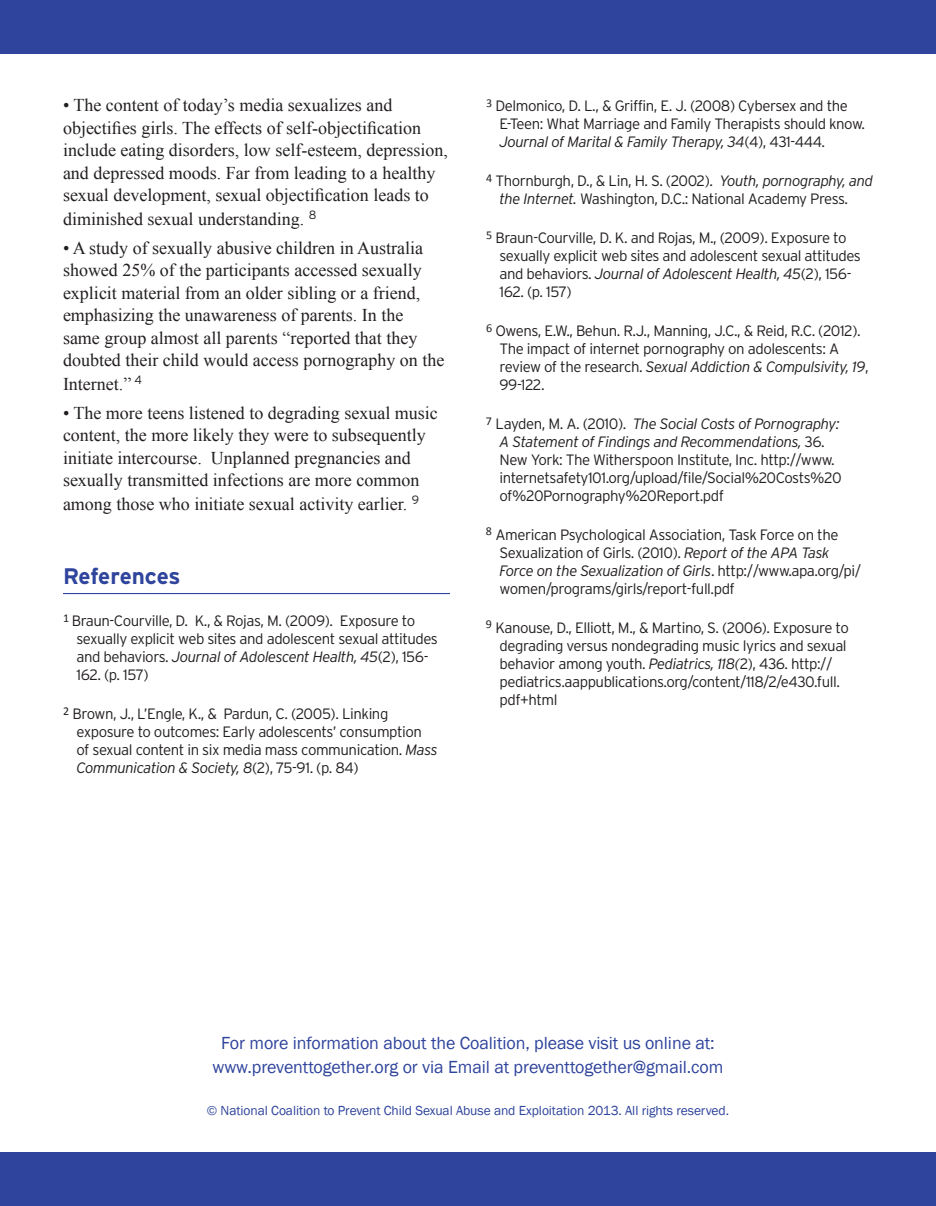
<style>
.page{position:relative;width:936px;height:1206px;background:#fff}
.page>*{position:absolute;margin:0;border:0;box-sizing:border-box;transform-origin:0 0}
.Subhead_w__rule__Fac{font:700 22.5px "Interstate";letter-spacing:-.01em;color:#2f449c}
.Body_text{font:18px/22.8px "Times New Roman";color:#231f20}
.SUBHEAD{font:18px/24px "Franklin Gothic";letter-spacing:-.005em;color:#2f449c;text-align:center}
.References{font:300 15px/18px "Interstate";letter-spacing:-.03em;color:#231f20}
.SUBHEAD-2{font:13.5px "Franklin Gothic";letter-spacing:-.005em;color:#2f449c}
.s1{font-style:italic}
</style>
<div class="page">
<hr style="left:63px;top:593px;width:387px;height:1px;background:#2f449c">
<div style="left:0;top:1152px;width:936px;height:54px;background:#2f449c"></div>
<div style="left:0;top:0;width:936px;height:54px;background:#2f449c"></div>
<p class="Body_text" style="left:63px;top:94px;width:386px">• The content of today’s media sexualizes and objectifies girls. The effects of self-objectification include eating disorders, low self-esteem, depression, and depressed moods. Far from leading to a healthy sexual development, sexual objectification leads to diminished sexual understanding. <sup>8</sup></p>
<p class="Body_text" style="left:63px;top:236px;width:383px">• A study of sexually abusive children in Australia showed 25% of the participants accessed sexually explicit material from an older sibling or a friend, emphasizing the unawareness of parents. In the same group almost all parents “reported that they doubted their child would access pornography on the Internet.” <sup>4</sup></p>
<p class="Body_text" style="left:63px;top:401px;width:376px">• The more teens listened to degrading sexual music content, the more likely they were to subsequently initiate intercourse. Unplanned pregnancies and sexually transmitted infections are more common among those who initiate sexual activity earlier. <sup>9</sup></p>
<p class="Subhead_w__rule__Fac" style="left:63px;top:562px;width:119px">References</p>
<p class="References" style="left:76px;top:612px;width:363px;text-indent:-14px"><sup>1</sup> Braun-Courville, D. K., &amp; Rojas, M. (2009). Exposure to sexually explicit web sites and adolescent sexual attitudes and behaviors. <span class="s1">Journal of Adolescent Health, 45</span>(2), 156- 162. (p. 157)</p>
<p class="References" style="left:76px;top:705px;width:363px;text-indent:-14px"><sup>2</sup> Brown, J., L’Engle, K., &amp; Pardun, C. (2005). Linking exposure to outcomes: Early adolescents’ consumption of sexual content in six media mass communication. <span class="s1">Mass Communication &amp; Society, 8</span>(2), 75-91. (p. 84)</p>
<p class="References" style="left:500px;top:97px;width:367px;text-indent:-14px"><sup>3</sup> Delmonico, D. L., &amp; Griffin, E. J. (2008) Cybersex and the<br>E-Teen: What Marriage and Family Therapists should know.<br><span class="s1">Journal of Marital &amp; Family Therapy, 34</span>(4), 431-444.</p>
<p class="References" style="left:500px;top:172px;width:375px;text-indent:-14px"><sup>4</sup> Thornburgh, D., &amp; Lin, H. S. (2002). <span class="s1">Youth, pornography, and the Internet.</span> Washington, D.C.: National Academy Press.</p>
<p class="References" style="left:500px;top:229px;width:363px;text-indent:-14px"><sup>5</sup> Braun-Courville, D. K. and Rojas, M., (2009). Exposure to sexually explicit web sites and adolescent sexual attitudes and behaviors. <span class="s1">Journal of Adolescent Health, 45</span>(2), 156- 162. (p. 157)</p>
<p class="References" style="left:499px;top:322px;width:371px;text-indent:-13px"><sup>6</sup> Owens, E.W., Behun. R.J., Manning, J.C., &amp; Reid, R.C. (2012).<br>The impact of internet pornography on adolescents: A review of the research. <span class="s1">Sexual Addiction &amp; Compulsivity, 19</span>, 99-122.</p>
<p class="References" style="left:499px;top:415px;width:344px;text-indent:-14px"><sup>7</sup> Layden, M. A. (2010). <span class="s1">The Social Costs of Pornography:<br>A Statement of Findings and Recommendations,</span> 36.<br>New York: The Witherspoon Institute, Inc. http://www. internetsafety101.org/upload/file/Social%20Costs%20 of%20Pornography%20Report.pdf</p>
<p class="References" style="left:499px;top:526px;width:363px;text-indent:-14px"><sup>8</sup> American Psychological Association, Task Force on the Sexualization of Girls. (2010). <span class="s1">Report of the APA Task Force on the Sexualization of Girls</span>. http://www.apa.org/pi/ women/programs/girls/report-full.pdf</p>
<p class="References" style="left:499px;top:618px;width:351px;text-indent:-14px"><sup>9</sup> Kanouse, D., Elliott, M., &amp; Martino, S. (2006). Exposure to degrading versus nondegrading music lyrics and sexual behavior among youth. <span class="s1">Pediatrics, 118(</span>2), 436. http:// pediatrics.aappublications.org/content/118/2/e430.full. pdf+html</p>
<p class="SUBHEAD" style="left:213px;top:1031px;width:512px">For more information about the Coalition, please visit us online at: www.preventtogether.org or via Email at preventtogether@gmail.com</p>
<p class="SUBHEAD-2" style="left:207px;top:1102px;width:524px">© National Coalition to Prevent Child Sexual Abuse and Exploitation 2013. All rights reserved.</p>
</div>
